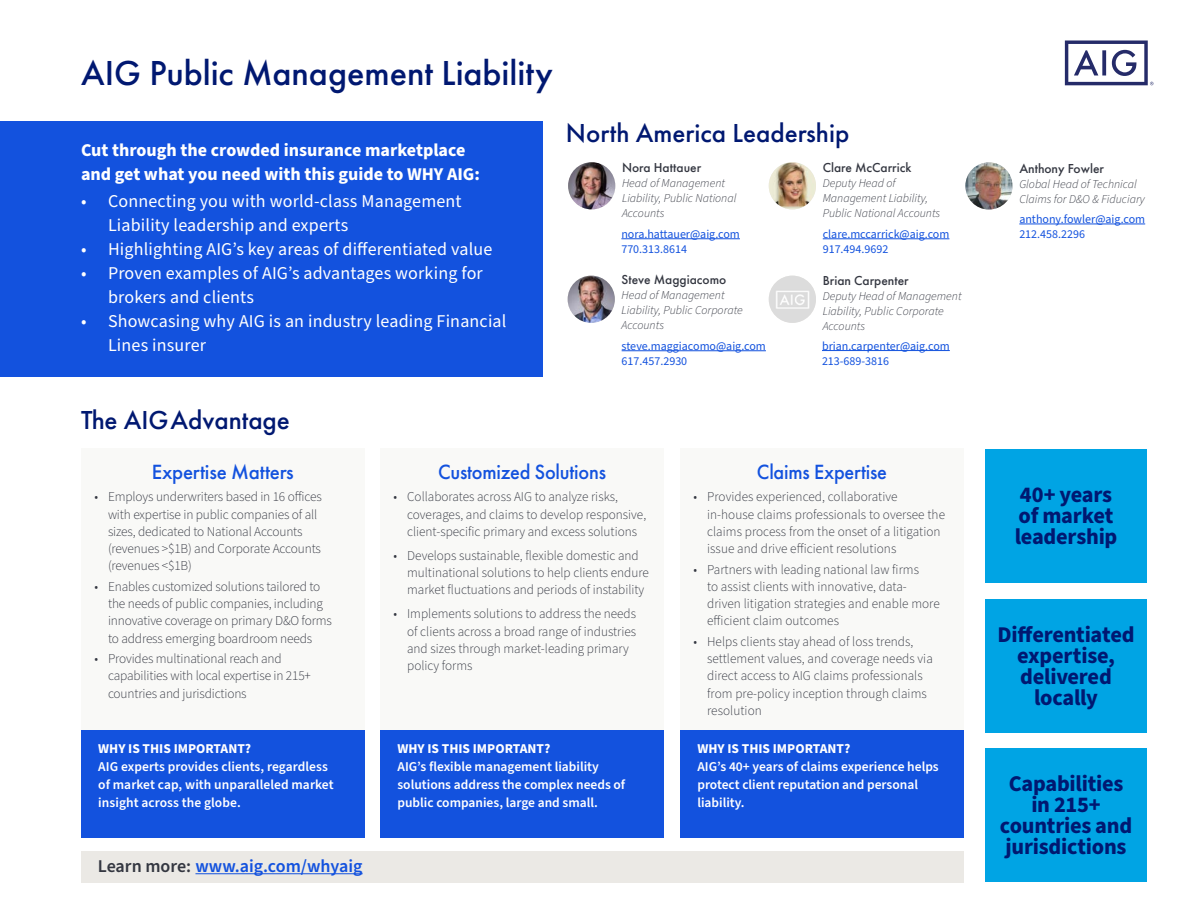
<style>
.page{position:relative;width:1188px;height:918px;background:#fff}
.page>*{position:absolute;margin:0;border:0;box-sizing:border-box;transform-origin:0 0}
.Main_Heading{font:500 36px "Futura PT";color:#001871}
.Sub_Head_1{font:500 27px "Futura PT";color:#001871}
.Call_Out_Box_lt-blue{font:700 22.5px/21px "Source Sans Pro";letter-spacing:-.01em;color:#001871;text-align:center}
.Sub-head_2{font:500 21.3px "Futura PT";letter-spacing:-.01em;color:#1352de;scale:.95 1}
.Sub-head_2-2{font:500 21.3px "Futura PT";letter-spacing:-.01em;color:#1352de}
.t1{font:18px/24px "Source Sans Pro";letter-spacing:.01em;color:#fff}
.BigBluebox_leadin{font:700 18px/24px "Source Sans Pro";color:#fff}
.Learn_Link{font:600 18px "Source Sans Pro";color:#1352de}
.t2{font:300 13.5px/17.2px "Source Sans Pro";color:#343741}
.SmallBlueBox{font:600 13.5px/18px "Source Sans Pro";color:#fff}
.Leader_Name{font:500 13.5px "Futura PT";color:#343741}
.Leader_Title{font:italic 300 12px/15px "Source Sans Pro";color:#343741}
.Leader_Title-2{font:12px/15px "Source Sans Pro";color:#1352de}
.s1{font-weight:700}
.s2{color:#343741}
</style>
<div class="page">
<hr style="left:823px;top:238px;width:126px;height:1px;background:#1352de">
<hr style="left:622px;top:350px;width:144px;height:1px;background:#1352de">
<hr style="left:1019px;top:224px;width:126px;height:1px;background:#1352de">
<img style="left:769px;top:162px;width:47px;height:47px;border-radius:24px">
<img style="left:568px;top:276px;width:47px;height:47px;border-radius:24px">
<img style="left:965px;top:162px;width:48px;height:48px;border-radius:24px">
<hr style="left:621px;top:238px;width:119px;height:1px;background:#1352de">
<img style="left:568px;top:162px;width:47px;height:47px;border-radius:24px">
<div style="left:81px;top:851px;width:882px;height:31px;background:#ebe9e5"></div>
<hr style="left:195px;top:873px;width:168px;height:1px;background:#1352de">
<div style="left:81px;top:478px;width:283px;height:254px;background:#f9f9f7"></div>
<div style="left:81px;top:449px;width:283px;height:37px;background:#f9f9f7"></div>
<div style="left:380px;top:478px;width:284px;height:254px;background:#f9f9f7"></div>
<div style="left:380px;top:449px;width:284px;height:37px;background:#f9f9f7"></div>
<div style="left:680px;top:478px;width:284px;height:254px;background:#f9f9f7"></div>
<div style="left:680px;top:449px;width:284px;height:37px;background:#f9f9f7"></div>
<svg style="left:1065px;top:40px;width:88px;height:45px"></svg>
<div style="left:985px;top:599px;width:162px;height:134px;background:#00a4e4"></div>
<div style="left:985px;top:749px;width:162px;height:133px;background:#00a4e4"></div>
<div style="left:985px;top:449px;width:162px;height:134px;background:#00a4e4"></div>
<div style="left:0;top:121px;width:542px;height:255px;background:#1352de"></div>
<div style="left:81px;top:730px;width:283px;height:108px;background:#1352de"></div>
<div style="left:380px;top:730px;width:284px;height:108px;background:#1352de"></div>
<div style="left:680px;top:730px;width:284px;height:108px;background:#1352de"></div>
<hr style="left:822px;top:350px;width:128px;height:1px;background:#1352de">
<img style="left:769px;top:276px;width:47px;height:47px;border-radius:24px">
<h1 class="Main_Heading" style="left:81px;top:52px;width:473px">AIG Public Management Liability</h1>
<p class="BigBluebox_leadin" style="left:81px;top:139px;width:401px">Cut through the crowded insurance marketplace and get what you need with this guide to WHY AIG:</p>
<p class="t1" style="left:108px;top:190px;width:355px;text-indent:-27px">• Connecting you with world-class Management<br>Liability leadership and experts</p>
<p class="t1" style="left:81px;top:238px;width:413px">• Highlighting AIG’s key areas of differentiated value</p>
<p class="t1" style="left:108px;top:262px;width:376px;text-indent:-27px">• Proven examples of AIG’s advantages working for brokers and clients</p>
<p class="t1" style="left:108px;top:310px;width:400px;text-indent:-27px">• Showcasing why AIG is an industry leading Financial<br>Lines insurer</p>
<h2 class="Sub_Head_1" style="left:566px;top:117px;width:285px">North America Leadership</h2>
<p class="Leader_Name" style="left:622px;top:160px;width:81px">Nora Hattauer</p>
<p class="Leader_Title" style="left:622px;top:176px;width:116px">Head of Management<br>Liability, Public National<br>Accounts</p>
<p class="Leader_Title-2" style="left:621px;top:227px;width:120px">nora.hattauer@aig.com<br>770.313.8614</p>
<p class="Leader_Name" style="left:622px;top:272px;width:106px">Steve Maggiacomo</p>
<p class="Leader_Title" style="left:622px;top:288px;width:123px">Head of Management<br>Liability, Public Corporate<br>Accounts</p>
<p class="Leader_Title-2" style="left:622px;top:339px;width:146px">steve.maggiacomo@aig.com<br>617.457.2930</p>
<p class="Leader_Name" style="left:823px;top:160px;width:90px">Clare McCarrick</p>
<p class="Leader_Title" style="left:823px;top:176px;width:119px">Deputy Head of<br>Management Liability,<br>Public National Accounts</p>
<p class="Leader_Title-2" style="left:823px;top:227px;width:128px">clare.mccarrick@aig.com<br>917.494.9692</p>
<p class="Leader_Name" style="left:823px;top:273px;width:87px">Brian Carpenter</p>
<p class="Leader_Title" style="left:823px;top:289px;width:140px">Deputy Head of Management<br>Liability, Public Corporate<br>Accounts</p>
<p class="Leader_Title-2" style="left:822px;top:339px;width:129px">brian.carpenter@aig.com<br>213-689-3816</p>
<h2 class="Sub_Head_1" style="left:81px;top:404px;width:210px">The AIG Advantage</h2>
<h3 class="Sub-head_2-2" style="left:152px;top:459px;width:144px">Expertise Matters</h3>
<p class="t2" style="left:108px;top:489px;width:215px;text-indent:-14px">• Employs underwriters based in 16 offices with expertise in public companies of all sizes, dedicated to National Accounts (revenues &gt;$1B) and Corporate Accounts (revenues &lt;$1B)</p>
<p class="t2" style="left:108px;top:578px;width:226px;text-indent:-14px">• Enables customized solutions tailored to the needs of public companies, including innovative coverage on primary D&amp;O forms to address emerging boardroom needs</p>
<p class="t2" style="left:108px;top:650px;width:205px;text-indent:-14px">• Provides multinational reach and capabilities with local expertise in 215+ countries and jurisdictions</p>
<h3 class="Sub-head_2" style="left:438px;top:459px;width:178px">Customized Solutions</h3>
<p class="t2" style="left:407px;top:489px;width:241px;text-indent:-14px">• Collaborates across AIG to analyze risks, coverages, and claims to develop responsive, client-specific primary and excess solutions</p>
<p class="t2" style="left:407px;top:547px;width:243px;text-indent:-14px">• Develops sustainable, flexible domestic and multinational solutions to help clients endure market fluctuations and periods of instability</p>
<p class="t2" style="left:407px;top:606px;width:230px;text-indent:-14px">• Implements solutions to address the needs of clients across a broad range of industries and sizes through market-leading primary policy forms</p>
<h3 class="Sub-head_2" style="left:757px;top:459px;width:138px">Claims Expertise</h3>
<p class="t2" style="left:707px;top:489px;width:239px;text-indent:-14px">• Provides experienced, collaborative in-house claims professionals to oversee the claims process from the onset of a litigation issue and drive efficient resolutions</p>
<p class="t2" style="left:707px;top:561px;width:234px;text-indent:-14px">• Partners with leading national law firms<br>to assist clients with innovative, data&shy;driven litigation strategies and enable more efficient claim outcomes</p>
<p class="t2" style="left:707px;top:633px;width:227px;text-indent:-14px">• Helps clients stay ahead of loss trends, settlement values, and coverage needs via direct access to AIG claims professionals from pre-policy inception through claims resolution</p>
<p class="SmallBlueBox" style="left:98px;top:740px;width:237px"><span class="s1">WHY IS THIS IMPORTANT?<br></span>AIG experts provides clients, regardless of market cap, with unparalleled market insight across the globe.</p>
<p class="SmallBlueBox" style="left:397px;top:740px;width:229px"><span class="s1">WHY IS THIS IMPORTANT?<br></span>AIG’s flexible management liability solutions address the complex needs of public companies, large and small.</p>
<p class="SmallBlueBox" style="left:697px;top:740px;width:243px"><span class="s1">WHY IS THIS IMPORTANT?<br></span>AIG’s 40+ years of claims experience helps protect client reputation and personal liability.</p>
<p class="Learn_Link" style="left:98px;top:854px;width:266px"><span class="s2">Learn more:</span> www.aig.com/whyaig</p>
<p class="Leader_Name" style="left:1019px;top:160px;width:86px">Anthony Fowler</p>
<p class="Leader_Title" style="left:1019px;top:177px;width:127px">Global Head of Technical<br>Claims for D&amp;O &amp; Fiduciary</p>
<p class="Leader_Title-2" style="left:1019px;top:212px;width:127px">anthony.fowler@aig.com<br>212.458.2296</p>
<h4 class="Call_Out_Box_lt-blue" style="left:1015px;top:485px;width:104px;text-align:left">40+ years of market leadership</h4>
<h4 class="Call_Out_Box_lt-blue" style="left:998px;top:624px;width:138px">Differentiated expertise, delivered locally</h4>
<h4 class="Call_Out_Box_lt-blue" style="left:1000px;top:774px;width:134px">Capabilities in 215+ countries and jurisdictions</h4>
</div>
